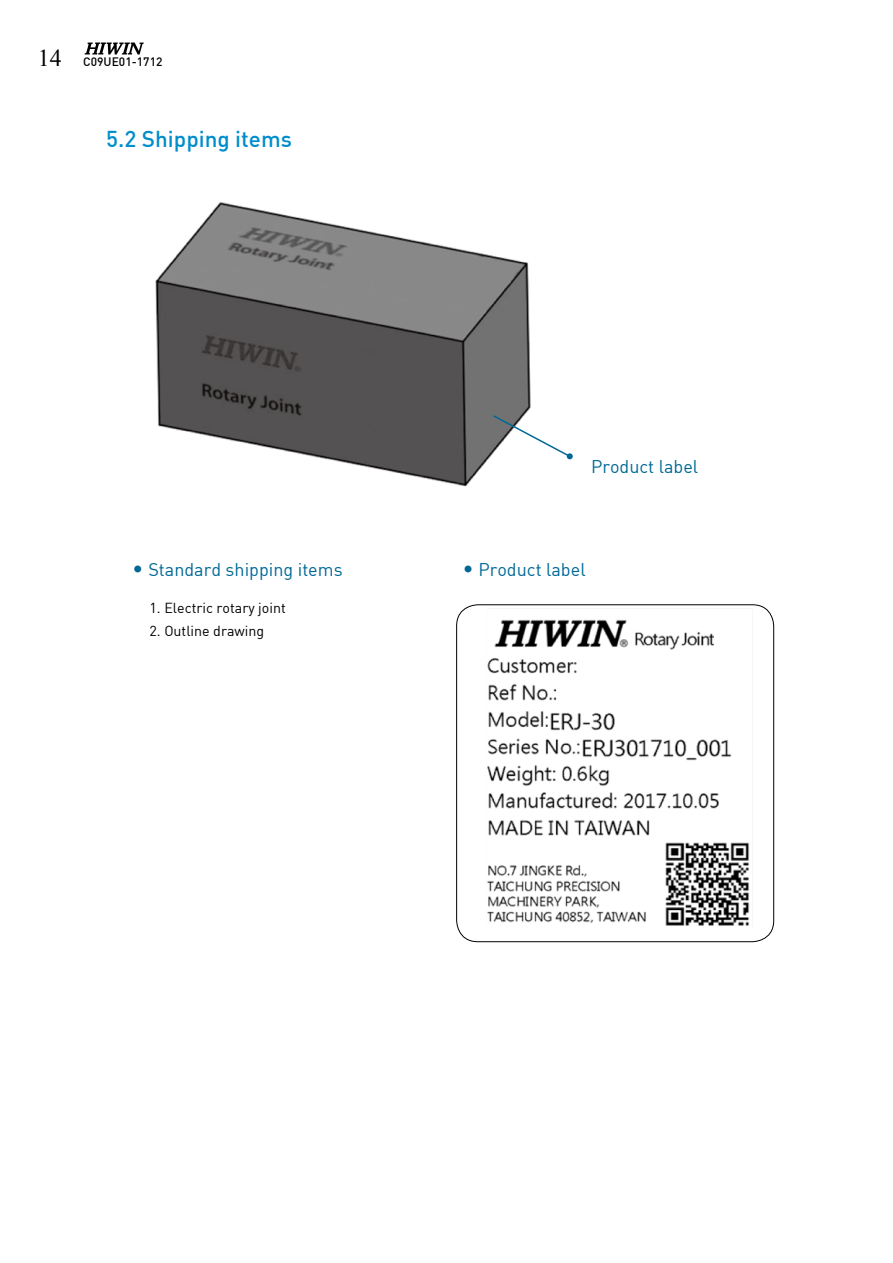
<style>
.page{position:relative;width:893px;height:1263px;background:#fff}
.page>*{position:absolute;margin:0;border:0;box-sizing:border-box;transform-origin:0 0}
.t1{font:500 22.5px "DIN";color:#008dcb}
.t2{font:18px "DIN";color:#006896}
.t3{font:14.25px "DIN";color:#000}
.t4{font:500 12px "DIN";color:#000}
.s1{font-family:"Times New Roman";font-weight:400;font-size:24px}
.s2{font-weight:500;font-size:21px}
</style>
<div class="page">
<img style="left:155px;top:202px;width:376px;height:285px">
<img style="left:457px;top:605px;width:317px;height:323px">
<div style="left:456px;top:604px;width:318px;height:338px;border:1px solid #000;border-radius:21px"></div>
<svg style="left:492px;top:414px;width:75px;height:44px"></svg>
<svg style="left:566px;top:453px;width:7px;height:7px"></svg>
<svg style="left:85px;top:43px;width:59px;height:11px"></svg>
<p class="t4" style="left:38px;top:54px;width:126px"><span class="s1">14</span> C09UE01-1712</p>
<p class="t1" style="left:106px;top:125px;width:187px">5.2 Shipping items</p>
<p class="t2" style="left:591px;top:455px;width:109px">Product label</p>
<p class="t2" style="left:133px;top:559px;width:212px"><span class="s2">•</span> Standard shipping items</p>
<p class="t2" style="left:463px;top:559px;width:124px"><span class="s2">•</span> Product label</p>
<p class="t3" style="left:150px;top:599px;width:138px">1. Electric rotary joint</p>
<p class="t3" style="left:150px;top:622px;width:116px">2. Outline drawing</p>
</div>
